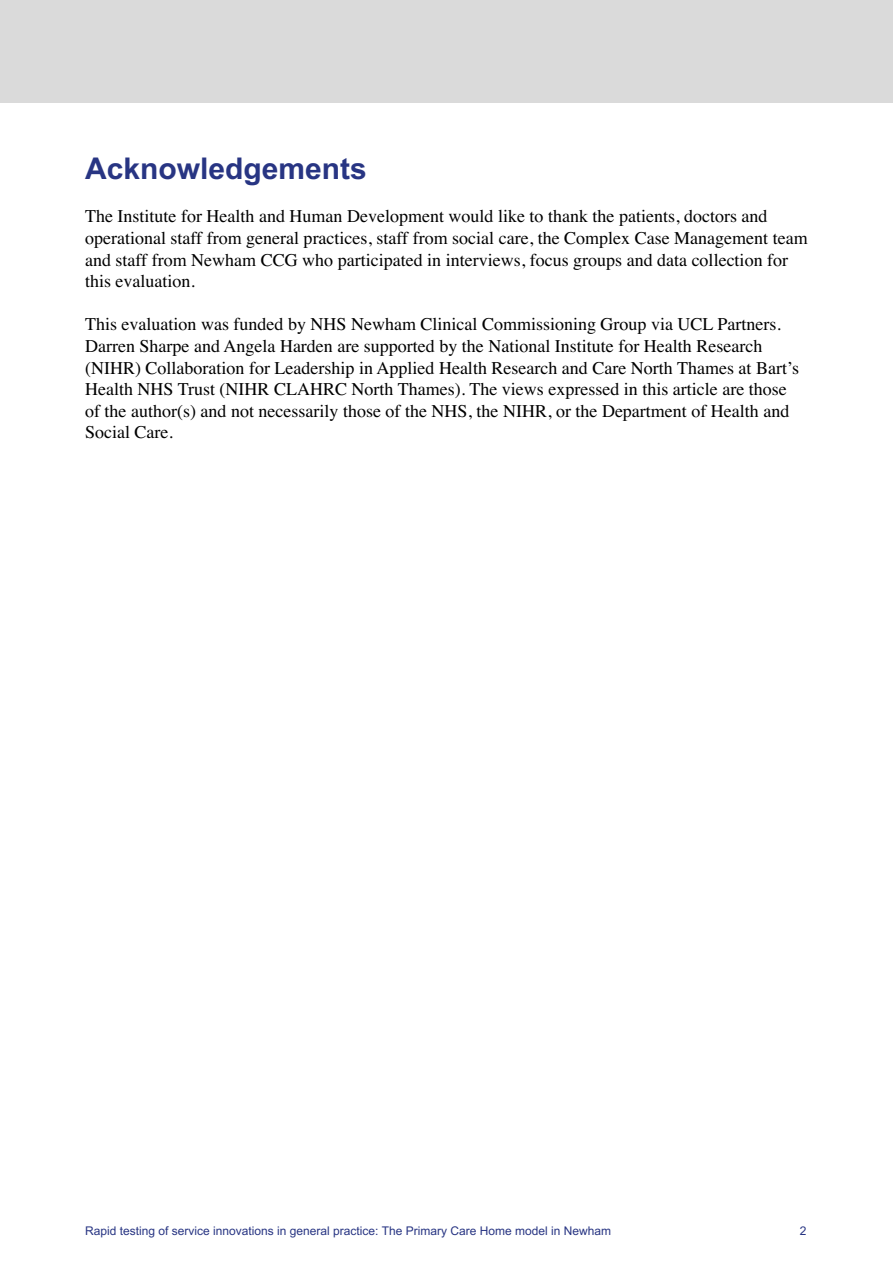
<style>
.page{position:relative;width:893px;height:1263px;background:#fff}
.page>*{position:absolute;margin:0;border:0;box-sizing:border-box;transform-origin:0 0}
.t1{font:700 30px "Arial";color:#283583}
.t2{font:18px/21.6px "Times";color:#000}
.t3{font:12px "Arial";color:#283583}
</style>
<div class="page">
<div style="left:0;top:0;width:893px;height:102px;background:#dadada"></div>
<h1 class="t1" style="left:85px;top:149px;width:283px">Acknowledgements</h1>
<p class="t2" style="left:85px;top:204px;width:724px">The Institute for Health and Human Development would like to thank the patients, doctors and operational staff from general practices, staff from social care, the Complex Case Management team and staff from Newham CCG who participated in interviews, focus groups and data collection for this evaluation.</p>
<p class="t2" style="left:85px;top:312px;width:715px">This evaluation was funded by NHS Newham Clinical Commissioning Group via UCL Partners.<br>Darren Sharpe and Angela Harden are supported by the National Institute for Health Research (NIHR) Collaboration for Leadership in Applied Health Research and Care North Thames at Bart’s Health NHS Trust (NIHR CLAHRC North Thames). The views expressed in this article are those of the author(s) and not necessarily those of the NHS, the NIHR, or the Department of Health and Social Care.</p>
<p class="t3" style="left:85px;top:1223px;width:527px">Rapid testing of service innovations in general practice: The Primary Care Home model in Newham</p>
<p class="t3" style="left:800px;top:1223px;width:8px">2</p>
</div>
